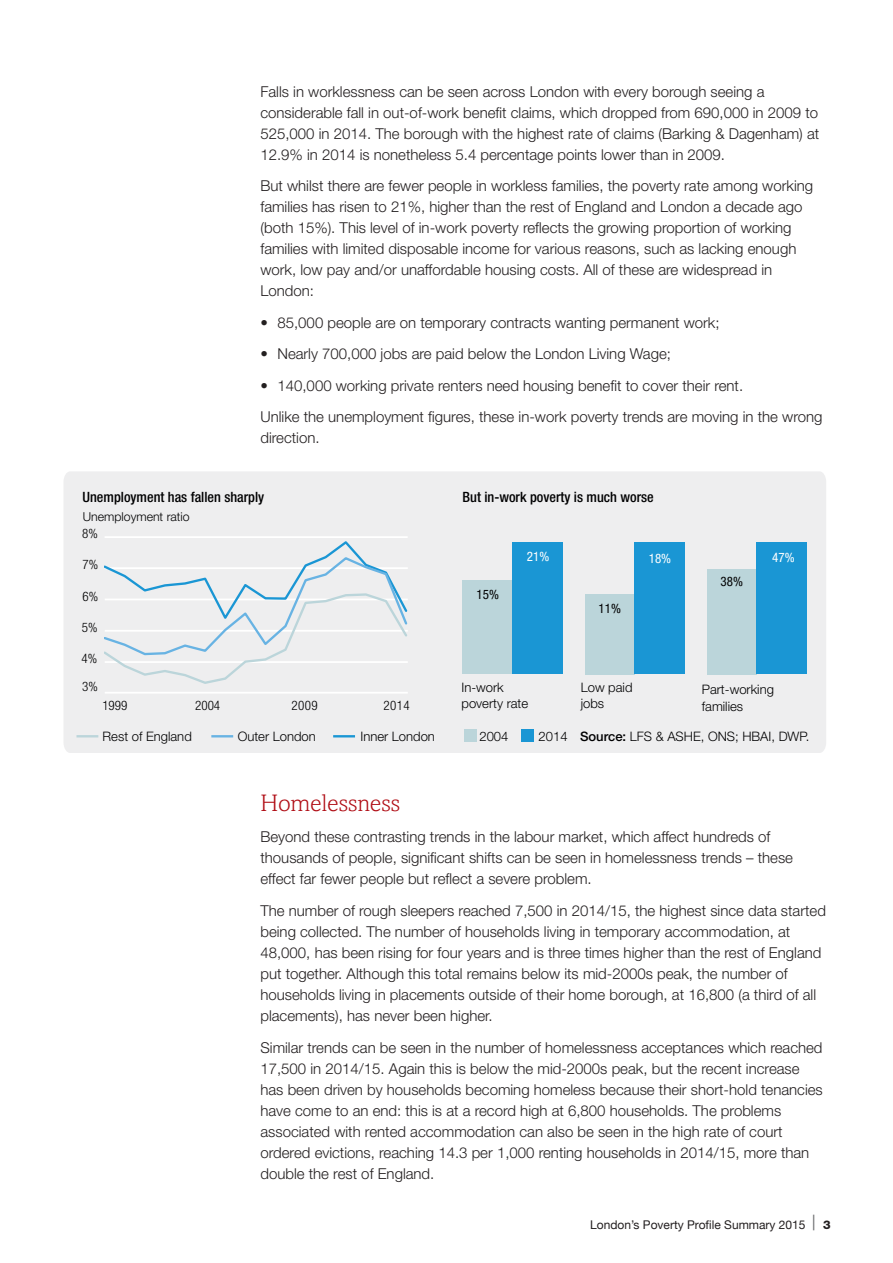
<style>
.page{position:relative;width:893px;height:1263px;background:#fff}
.page>*{position:absolute;margin:0;border:0;box-sizing:border-box;transform-origin:0 0}
.t1{font:300 24px "Amasis";color:#b00d15}
.body{font:300 15px/21px "Helvetica Neue";color:#231f20}
.t2{font:500 condensed 14.25px "Helvetica Neue";color:#000001}
.t3{font:300 13.05px/16.4px "Helvetica Neue";color:#000001}
.t4{font:300 condensed 13.05px "Helvetica Neue";letter-spacing:.015em;color:#000001}
.t5{font:condensed 13.05px "Helvetica Neue";color:#000001}
.t6{font:condensed 13.05px "Helvetica Neue";color:#fff}
.t7{font:300 12.3px "Helvetica Neue";color:#000001}
.t8{font:12px "Helvetica Neue";color:#231f20}
.s1{font-weight:500}
.s2{font-weight:300;font-size:21px;color:#6c6d70}
.s3{font-weight:800}
</style>
<div class="page">
<div style="left:64px;top:471px;width:762px;height:282px;background:#eeeeef"></div>
<hr style="left:105px;top:692px;width:303px;height:1px;background:#fff">
<div style="left:463px;top:580px;width:50px;height:94px;background:#bbd5da"></div>
<div style="left:585px;top:594px;width:50px;height:80px;background:#bbd5da"></div>
<div style="left:513px;top:543px;width:50px;height:131px;background:#1a96d4"></div>
<div style="left:635px;top:543px;width:50px;height:131px;background:#1a96d4"></div>
<div style="left:707px;top:569px;width:50px;height:105px;background:#bbd5da"></div>
<div style="left:757px;top:543px;width:50px;height:131px;background:#1a96d4"></div>
<div style="left:464px;top:729px;width:13px;height:13px;background:#bbd5da"></div>
<div style="left:521px;top:729px;width:13px;height:13px;background:#1a96d4"></div>
<svg style="left:105px;top:539px;width:304px;height:146px;background:#e6ebee"></svg>
<hr style="left:105px;top:536px;width:303px;height:2px;background:#fff">
<hr style="left:76px;top:735px;width:22px;height:2px;background:#bbd5da">
<hr style="left:211px;top:735px;width:22px;height:2px;background:#68b3e3">
<hr style="left:333px;top:735px;width:22px;height:2px;background:#1a96d4">
<p class="body" style="left:260px;top:81px;width:560px">Falls in worklessness can be seen across London with every borough seeing a considerable fall in out-of-work benefit claims, which dropped from 690,000 in 2009 to 525,000 in 2014. The borough with the highest rate of claims (Barking &amp; Dagenham) at 12.9% in 2014 is nonetheless 5.4 percentage points lower than in 2009.</p>
<p class="body" style="left:260px;top:175px;width:554px">But whilst there are fewer people in workless families, the poverty rate among working families has risen to 21%, higher than the rest of England and London a decade ago (both 15%). This level of in-work poverty reflects the growing proportion of working families with limited disposable income for various reasons, such as lacking enough work, low pay and/or unaffordable housing costs. All of these are widespread in London:</p>
<p class="body" style="left:260px;top:312px;width:461px">• 85,000 people are on temporary contracts wanting permanent work;</p>
<p class="body" style="left:260px;top:343px;width:412px">• Nearly 700,000 jobs are paid below the London Living Wage;</p>
<p class="body" style="left:260px;top:375px;width:484px">• 140,000 working private renters need housing benefit to cover their rent.</p>
<p class="body" style="left:260px;top:406px;width:564px">Unlike the unemployment figures, these in-work poverty trends are moving in the wrong direction.</p>
<p class="t2" style="left:83px;top:488px;width:183px">Unemployment has fallen sharply</p>
<p class="t4" style="left:82px;top:526px;width:17px">8%</p>
<p class="t7" style="left:83px;top:509px;width:108px">Unemployment ratio</p>
<p class="t4" style="left:82px;top:557px;width:17px">7%</p>
<p class="t4" style="left:83px;top:589px;width:17px">6%</p>
<p class="t4" style="left:82px;top:620px;width:17px">5%</p>
<p class="t4" style="left:82px;top:651px;width:17px">4%</p>
<p class="t4" style="left:82px;top:678px;width:17px">3%</p>
<p class="t4" style="left:195px;top:698px;width:27px">2004</p>
<p class="t4" style="left:102px;top:698px;width:27px">1999</p>
<p class="t4" style="left:291px;top:698px;width:28px">2009</p>
<p class="t4" style="left:384px;top:698px;width:28px">2014</p>
<p class="t2" style="left:463px;top:488px;width:193px">But in-work poverty is much worse</p>
<p class="t5" style="left:477px;top:587px;width:24px">15%</p>
<p class="t6" style="left:527px;top:549px;width:24px">21%</p>
<p class="t6" style="left:649px;top:550px;width:24px">18%</p>
<p class="t5" style="left:598px;top:601px;width:24px">11%</p>
<p class="t3" style="left:461px;top:679px;width:68px">In-work poverty rate</p>
<p class="t3" style="left:581px;top:679px;width:53px">Low paid jobs</p>
<p class="t5" style="left:721px;top:573px;width:24px">38%</p>
<p class="t6" style="left:772px;top:550px;width:24px">47%</p>
<p class="t3" style="left:702px;top:681px;width:74px">Part-working families</p>
<p class="t3" style="left:103px;top:728px;width:91px">Rest of England</p>
<p class="t3" style="left:238px;top:728px;width:80px">Outer London</p>
<p class="t3" style="left:360px;top:728px;width:76px">Inner London</p>
<p class="t3" style="left:479px;top:728px;width:31px">2004</p>
<p class="t3" style="left:539px;top:728px;width:31px">2014</p>
<p class="t3" style="left:580px;top:728px;width:231px"><span class="s1">Source:</span> LFS &amp; ASHE, ONS; HBAI, DWP.</p>
<p class="t1" style="left:260px;top:789px;width:141px">Homelessness</p>
<p class="body" style="left:260px;top:826px;width:534px">Beyond these contrasting trends in the labour market, which affect hundreds of thousands of people, significant shifts can be seen in homelessness trends – these effect far fewer people but reflect a severe problem.</p>
<p class="body" style="left:260px;top:900px;width:567px">The number of rough sleepers reached 7,500 in 2014/15, the highest since data started being collected. The number of households living in temporary accommodation, at 48,000, has been rising for four years and is three times higher than the rest of England put together. Although this total remains below its mid-2000s peak, the number of households living in placements outside of their home borough, at 16,800 (a third of all placements), has never been higher.</p>
<p class="body" style="left:260px;top:1036px;width:564px">Similar trends can be seen in the number of homelessness acceptances which reached 17,500 in 2014/15. Again this is below the mid-2000s peak, but the recent increase has been driven by households becoming homeless because their short-hold tenancies have come to an end: this is at a record high at 6,800 households. The problems associated with rented accommodation can also be seen in the high rate of court ordered evictions, reaching 14.3 per 1,000 renting households in 2014/15, more than double the rest of England.</p>
<p class="t8" style="left:590px;top:1215px;width:242px">London’s Poverty Profile Summary 2015 <span class="s2">|</span> <span class="s3">3</span></p>
</div>
